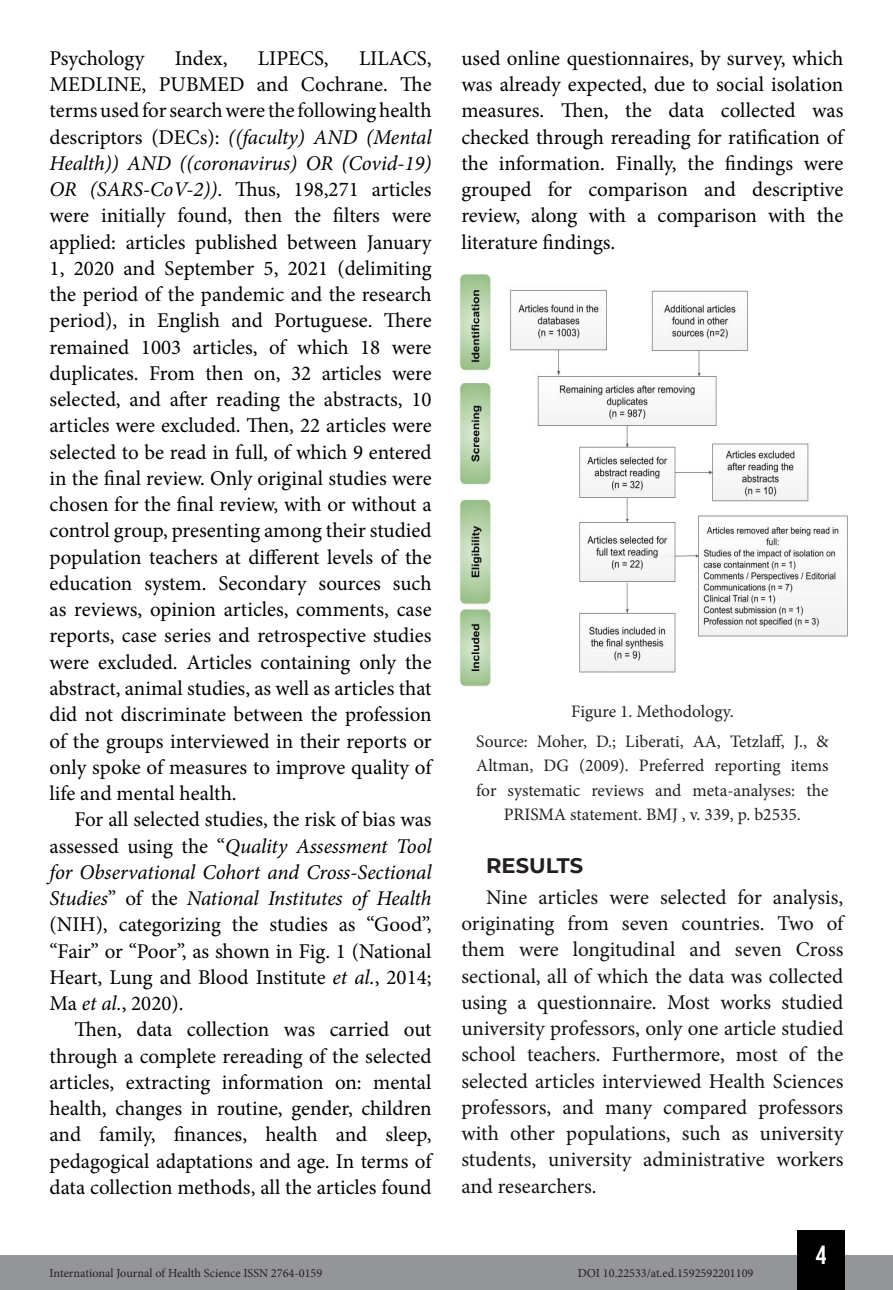
<style>
.page{position:relative;width:893px;height:1290px;background:#fff}
.page>*{position:absolute;margin:0;border:0;box-sizing:border-box;transform-origin:0 0}
.t1{font:26.25px "Bebas Kai";color:#fff}
.Texto_1{font:21px/26.2px "Minion Pro";color:#000;text-align:justify}
.Texto_1-2{font:21px/26.2px "Minion Pro";letter-spacing:-.005em;color:#111;text-align:justify}
.Título_1{font:700 21px "Montserrat";color:#231f20}
.Info_Imagem{font:17.5px/24.5px "Minion Pro";color:#231f20;text-align:center}
.t2{font:12.25px "Minion Pro";color:#231f20}
.s1{font-style:italic}
</style>
<div class="page">
<div style="left:0;top:1255px;width:893px;height:35px;background:#939598"></div>
<div style="left:797px;top:1230px;width:48px;height:60px;background:#000"></div>
<img style="left:458px;top:273px;width:390px;height:414px">
<p class="Texto_1" style="left:50px;top:45px;width:96px">Psychology</p>
<p class="Texto_1" style="left:175px;top:45px;width:54px">Index,</p>
<p class="Texto_1" style="left:258px;top:45px;width:72px">LIPECS,</p>
<p class="Texto_1" style="left:50px;top:45px;width:384px;text-indent:309px">LILACS, MEDLINE, PUBMED and Cochrane. The terms used for search were the following health descriptors (DECs): <span class="s1">((faculty) AND (Mental Health)) AND ((coronavirus) OR (Covid-19)<br>OR (SARS-CoV-2))</span>. Thus, 198,271 articles were initially found, then the filters were applied: articles published between January 1, 2020 and September 5, 2021 (delimiting the period of the pandemic and the research period), in English and Portuguese. There remained 1003 articles, of which 18 were duplicates. From then on, 32 articles were selected, and after reading the abstracts, 10 articles were excluded. Then, 22 articles were selected to be read in full, of which 9 entered in the final review. Only original studies were chosen for the final review, with or without a control group, presenting among their studied population teachers at different levels of the education system. Secondary sources such as reviews, opinion articles, comments, case reports, case series and retrospective studies were excluded. Articles containing only the abstract, animal studies, as well as articles that did not discriminate between the profession of the groups interviewed in their reports or only spoke of measures to improve quality of life and mental health.</p>
<p class="Texto_1" style="left:50px;top:806px;width:384px;text-indent:25px">For all selected studies, the risk of bias was assessed using the “<span class="s1">Quality Assessment Tool for Observational Cohort and Cross-Sectional Studies</span>” of the <span class="s1">National Institutes of Health </span>(NIH), categorizing the studies as “Good”, “Fair” or “Poor”, as shown in Fig. 1 (National Heart, Lung and Blood Institute <span class="s1">et al.</span>, 2014; Ma <span class="s1">et al.</span>, 2020).</p>
<p class="Texto_1" style="left:50px;top:1016px;width:384px;text-indent:25px">Then, data collection was carried out through a complete rereading of the selected articles, extracting information on: mental health, changes in routine, gender, children and family, finances, health and sleep, pedagogical adaptations and age. In terms of data collection methods, all the articles found</p>
<p class="Texto_1" style="left:461px;top:45px;width:383px">used online questionnaires, by survey, which was already expected, due to social isolation measures. Then, the data collected was checked through rereading for ratification of the information. Finally, the findings were grouped for comparison and descriptive review, along with a comparison with the literature findings.</p>
<p class="Info_Imagem" style="left:571px;top:699px;width:164px">Figure 1. Methodology.</p>
<p class="Info_Imagem" style="left:476px;top:729px;width:354px">Source: Moher, D.; Liberati, AA, Tetzlaff, J., &amp; Altman, DG (2009). Preferred reporting items for systematic reviews and meta-analyses: the PRISMA statement. BMJ , v. 339, p. b2535.</p>
<p class="Título_1" style="left:486px;top:850px;width:99px">RESULTS</p>
<p class="Texto_1-2" style="left:461px;top:884px;width:384px;text-indent:25px">Nine articles were selected for analysis, originating from seven countries. Two of them were longitudinal and seven Cross sectional, all of which the data was collected using a questionnaire. Most works studied university professors, only one article studied school teachers. Furthermore, most of the selected articles interviewed Health Sciences professors, and many compared professors with other populations, such as university students, university administrative workers and researchers.</p>
<p class="t1" style="left:816px;top:1241px;width:12px">4</p>
<p class="t2" style="left:50px;top:1265px;width:274px">International Journal of Health Science ISSN 2764-0159</p>
<p class="t2" style="left:578px;top:1265px;width:177px">DOI 10.22533/at.ed.1592592201109</p>
</div>
